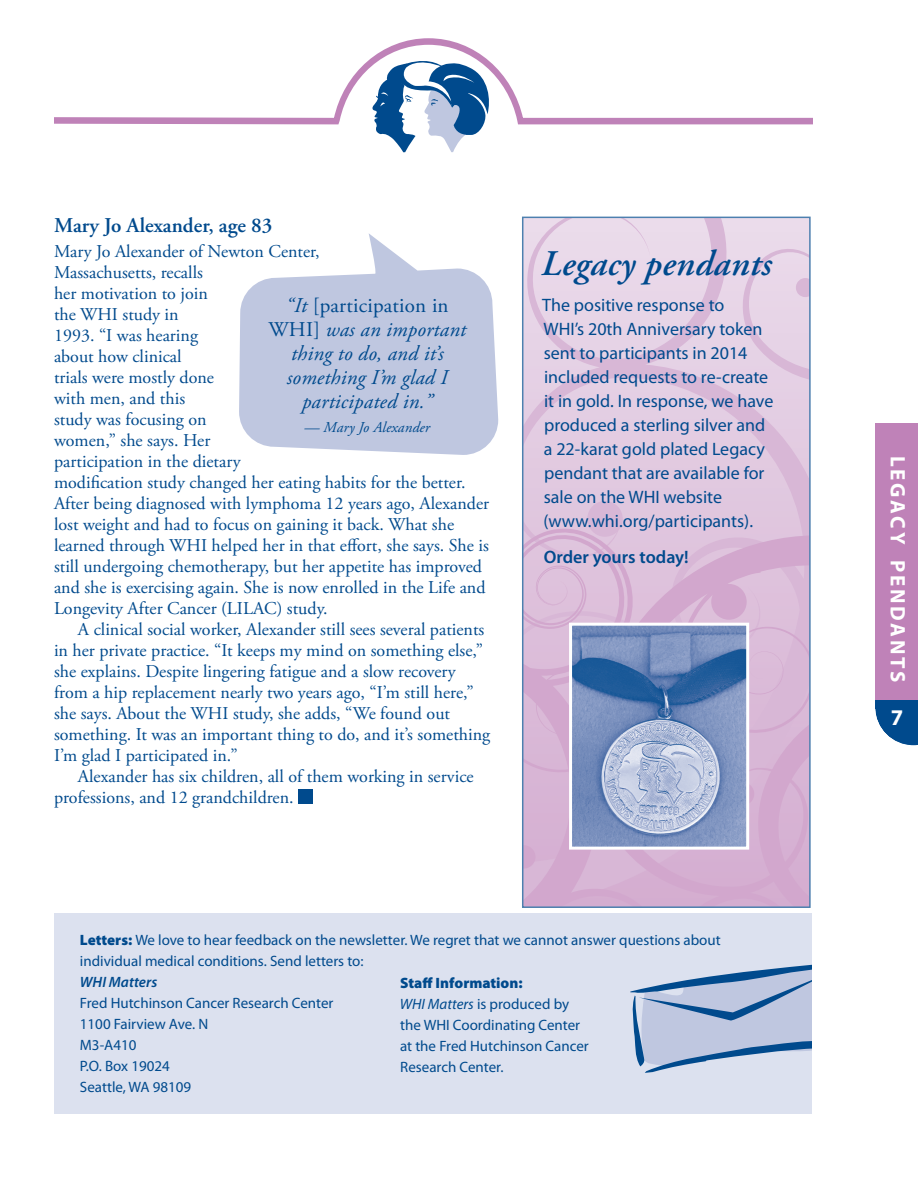
<style>
.page{position:relative;width:918px;height:1188px;background:#fff}
.page>*{position:absolute;margin:0;border:0;box-sizing:border-box;transform-origin:0 0}
.pinksubhead{font:italic 600 36px "Adobe Garamond Pro";letter-spacing:.01em;color:#004a8d}
.t1{font:700 22.5px "Myriad Pro";color:#fff}
.TEXT{font:italic 21px/24px "Adobe Garamond Pro";letter-spacing:.01em;color:#004a8d;text-align:center}
.t2{font:600 21px "Adobe Garamond Pro";color:#004a8d}
.t3{font:700 21px "Myriad Pro";letter-spacing:.135em;color:#fff}
.t4{font:18px/21px "Adobe Garamond Pro";color:#004a8d}
.pinksubhead-2{font:18px/24px "Myriad Pro";color:#004a8d}
.pinksubhead-3{font:600 18px "Myriad Pro";color:#004a8d}
.First_body{font:15px/21px "Myriad Pro";color:#004a8d}
.TEXT-2{font:italic 15px "Adobe Garamond Pro";letter-spacing:.01em;color:#004a8d}
.s1{font-style:normal}
.s2{font-weight:900}
.s3{font-weight:600;font-style:italic}
.s4{font-style:italic}
</style>
<div class="page">
<svg style="left:376px;top:128px;width:106px;height:24px"></svg>
<svg style="left:54px;top:38px;width:759px;height:90px"></svg>
<svg style="left:525px;top:220px;width:283px;height:307px;background:#e3cde2"></svg>
<svg style="left:736px;top:246px;width:72px;height:135px;background:#e5d0e4"></svg>
<svg style="left:525px;top:501px;width:98px;height:26px;background:#ddc1db"></svg>
<svg style="left:525px;top:527px;width:283px;height:378px;background:#d7b4d4"></svg>
<svg style="left:875px;top:670px;width:43px;height:75px"></svg>
<div style="left:876px;top:423px;width:42px;height:281px;background:#bf82b8"></div>
<div style="left:876px;top:700px;width:42px;height:9px;background:#004a8d"></div>
<div style="left:54px;top:914px;width:757px;height:200px;background:#dce1ef"></div>
<svg style="left:630px;top:965px;width:181px;height:108px"></svg>
<div style="left:298px;top:789px;width:14px;height:14px;background:#004a8d"></div>
<svg style="left:239px;top:234px;width:259px;height:221px;fill:#bfc7e0"></svg>
<img style="left:573px;top:627px;width:172px;height:219px">
<div style="left:569px;top:623px;width:180px;height:227px;border:3px solid #fff"></div>
<p class="t2" style="left:54px;top:213px;width:220px">Mary Jo Alexander, age 83</p>
<p class="t4" style="left:54px;top:242px;width:437px">Mary Jo Alexander of Newton Center,<br>Massachusetts, recalls<br>her motivation to join<br>the WHI study in<br>1993. “I was hearing<br>about how clinical<br>trials were mostly done<br>with men, and this<br>study was focusing on<br>women,” she says. Her<br>participation in the dietary<br>modification study changed her eating habits for the better.<br>After being diagnosed with lymphoma 12 years ago, Alexander lost weight and had to focus on gaining it back. What she learned through WHI helped her in that effort, she says. She is still undergoing chemotherapy, but her appetite has improved and she is exercising again. She is now enrolled in the Life and Longevity After Cancer (LILAC) study.</p>
<p class="t4" style="left:54px;top:620px;width:438px;text-indent:24px">A clinical social worker, Alexander still sees several patients in her private practice. “It keeps my mind on something else,” she explains. Despite lingering fatigue and a slow recovery from a hip replacement nearly two years ago, “I’m still here,” she says. About the WHI study, she adds, “We found out something. It was an important thing to do, and it’s something I’m glad I participated in.”</p>
<p class="t4" style="left:54px;top:767px;width:421px;text-indent:24px">Alexander has six children, all of them working in service professions, and 12 grandchildren.</p>
<p class="TEXT" style="left:269px;top:294px;width:199px">“It <span class="s1">[participation in<br>WHI]</span> was an important thing to do, and it’s something I’m glad I participated in.”</p>
<p class="TEXT-2" style="left:305px;top:418px;width:127px">— Mary Jo Alexander</p>
<p class="pinksubhead" style="left:541px;top:242px;width:232px">Legacy pendants</p>
<p class="pinksubhead-2" style="left:542px;top:292px;width:233px">The positive response to<br>WHI’s 20th Anniversary token sent to participants in 2014 included requests to re-create it in gold. In response, we have produced a sterling silver and a 22-karat gold plated Legacy pendant that are available for sale on the WHI website (www.whi.org/participants).</p>
<p class="pinksubhead-3" style="left:544px;top:545px;width:146px">Order yours today!</p>
<p class="First_body" style="left:80px;top:929px;width:642px"><span class="s2">Letters:</span> We love to hear feedback on the newsletter. We regret that we cannot answer questions about individual medical conditions. Send letters to:<br><span class="s3">WHI Matters<br></span>Fred Hutchinson Cancer Research Center<br>1100 Fairview Ave. N<br>M3-A410<br>P.O. Box 19024<br>Seattle, WA 98109</p>
<p class="First_body" style="left:400px;top:972px;width:191px"><span class="s2">Staff Information:<br></span><span class="s4">WHI Matters</span> is produced by the WHI Coordinating Center at the Fred Hutchinson Cancer<br>Research Center.</p>
<p class="t3" style="left:912px;top:456px;width:228px;rotate:90deg">LEGACY PENDANTS</p>
<p class="t1" style="left:891px;top:703px;width:14px">7</p>
</div>
